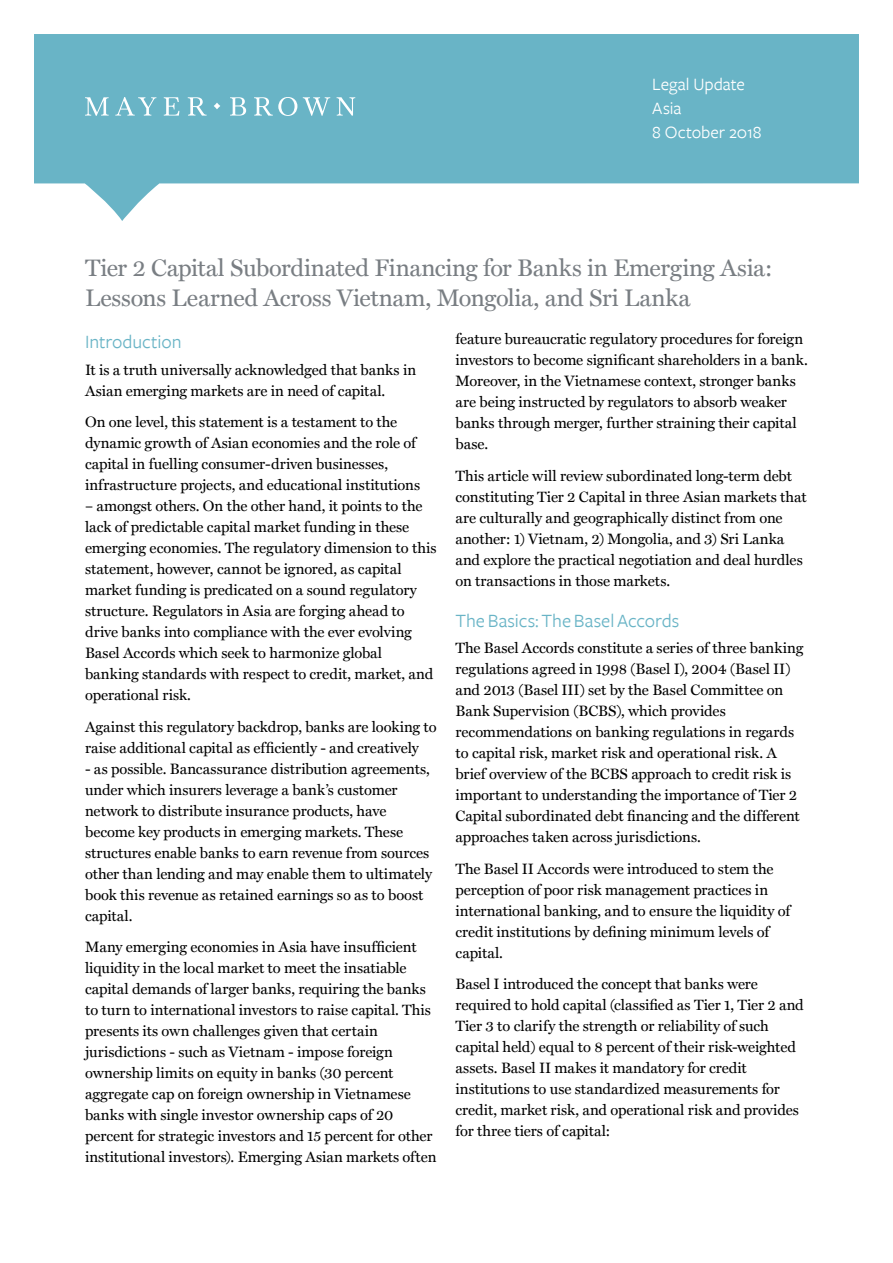
<style>
.page{position:relative;width:893px;height:1263px;background:#fff}
.page>*{position:absolute;margin:0;border:0;box-sizing:border-box;transform-origin:0 0}
.t1{font:24px/30px "Miller Text";letter-spacing:-.01em;color:#797e83}
.t2{font:19.5px "Freight Sans";letter-spacing:-.005em;color:#69b4c6}
.t3{font:18px/24px "Freight Sans";color:#fff}
.t4{font:15px/21px "Miller Text";letter-spacing:-.005em;color:#000}
</style>
<div class="page">
<svg style="left:34px;top:34px;width:825px;height:187px;fill:#69b4c6"></svg>
<svg style="left:85px;top:97px;width:270px;height:19px;background:#89c4d2"></svg>
<p class="t3" style="left:652px;top:72px;width:111px">Legal Update<br>Asia<br>8 October 2018</p>
<h1 class="t1" style="left:85px;top:253px;width:689px">Tier 2 Capital Subordinated Financing for Banks in Emerging Asia:<br>Lessons Learned Across Vietnam, Mongolia, and Sri Lanka</h1>
<h2 class="t2" style="left:85px;top:331px;width:98px">Introduction</h2>
<p class="t4" style="left:85px;top:359px;width:333px">It is a truth universally acknowledged that banks in<br>Asian emerging markets are in need of capital.</p>
<p class="t4" style="left:85px;top:411px;width:337px">On one level, this statement is a testament to the dynamic growth of Asian economies and the role of capital in fuelling consumer-driven businesses, infrastructure projects, and educational institutions</p>
<p class="t4" style="left:85px;top:495px;width:353px">– amongst others. On the other hand, it points to the lack of predictable capital market funding in these emerging economies. The regulatory dimension to this statement, however, cannot be ignored, as capital market funding is predicated on a sound regulatory structure. Regulators in Asia are forging ahead to drive banks into compliance with the ever evolving Basel Accords which seek to harmonize global banking standards with respect to credit, market, and operational risk.</p>
<p class="t4" style="left:85px;top:716px;width:353px">Against this regulatory backdrop, banks are looking to raise additional capital as efficiently - and creatively</p>
<p class="t4" style="left:85px;top:758px;width:349px">- as possible. Bancassurance distribution agreements, under which insurers leverage a bank’s customer network to distribute insurance products, have become key products in emerging markets. These structures enable banks to earn revenue from sources other than lending and may enable them to ultimately book this revenue as retained earnings so as to boost capital.</p>
<p class="t4" style="left:85px;top:936px;width:353px">Many emerging economies in Asia have insufficient liquidity in the local market to meet the insatiable capital demands of larger banks, requiring the banks to turn to international investors to raise capital. This presents its own challenges given that certain jurisdictions - such as Vietnam - impose foreign ownership limits on equity in banks (30 percent aggregate cap on foreign ownership in Vietnamese banks with single investor ownership caps of 20 percent for strategic investors and 15 percent for other institutional investors). Emerging Asian markets often</p>
<p class="t4" style="left:455px;top:328px;width:354px">feature bureaucratic regulatory procedures for foreign investors to become significant shareholders in a bank.<br>Moreover, in the Vietnamese context, stronger banks are being instructed by regulators to absorb weaker banks through merger, further straining their capital base.</p>
<p class="t4" style="left:455px;top:465px;width:353px">This article will review subordinated long-term debt constituting Tier 2 Capital in three Asian markets that are culturally and geographically distinct from one another: 1) Vietnam, 2) Mongolia, and 3) Sri Lanka and explore the practical negotiation and deal hurdles on transactions in those markets.</p>
<h2 class="t2" style="left:455px;top:610px;width:225px">The Basics: The Basel Accords</h2>
<p class="t4" style="left:455px;top:637px;width:349px">The Basel Accords constitute a series of three banking regulations agreed in 1998 (Basel I), 2004 (Basel II) and 2013 (Basel III) set by the Basel Committee on Bank Supervision (BCBS), which provides recommendations on banking regulations in regards to capital risk, market risk and operational risk. A brief overview of the BCBS approach to credit risk is important to understanding the importance of Tier 2<br>Capital subordinated debt financing and the different approaches taken across jurisdictions.</p>
<p class="t4" style="left:455px;top:858px;width:336px">The Basel II Accords were introduced to stem the perception of poor risk management practices in international banking, and to ensure the liquidity of credit institutions by defining minimum levels of capital.</p>
<p class="t4" style="left:455px;top:973px;width:350px">Basel I introduced the concept that banks were required to hold capital (classified as Tier 1, Tier 2 and Tier 3 to clarify the strength or reliability of such capital held) equal to 8 percent of their risk-weighted assets. Basel II makes it mandatory for credit institutions to use standardized measurements for credit, market risk, and operational risk and provides for three tiers of capital:</p>
</div>
